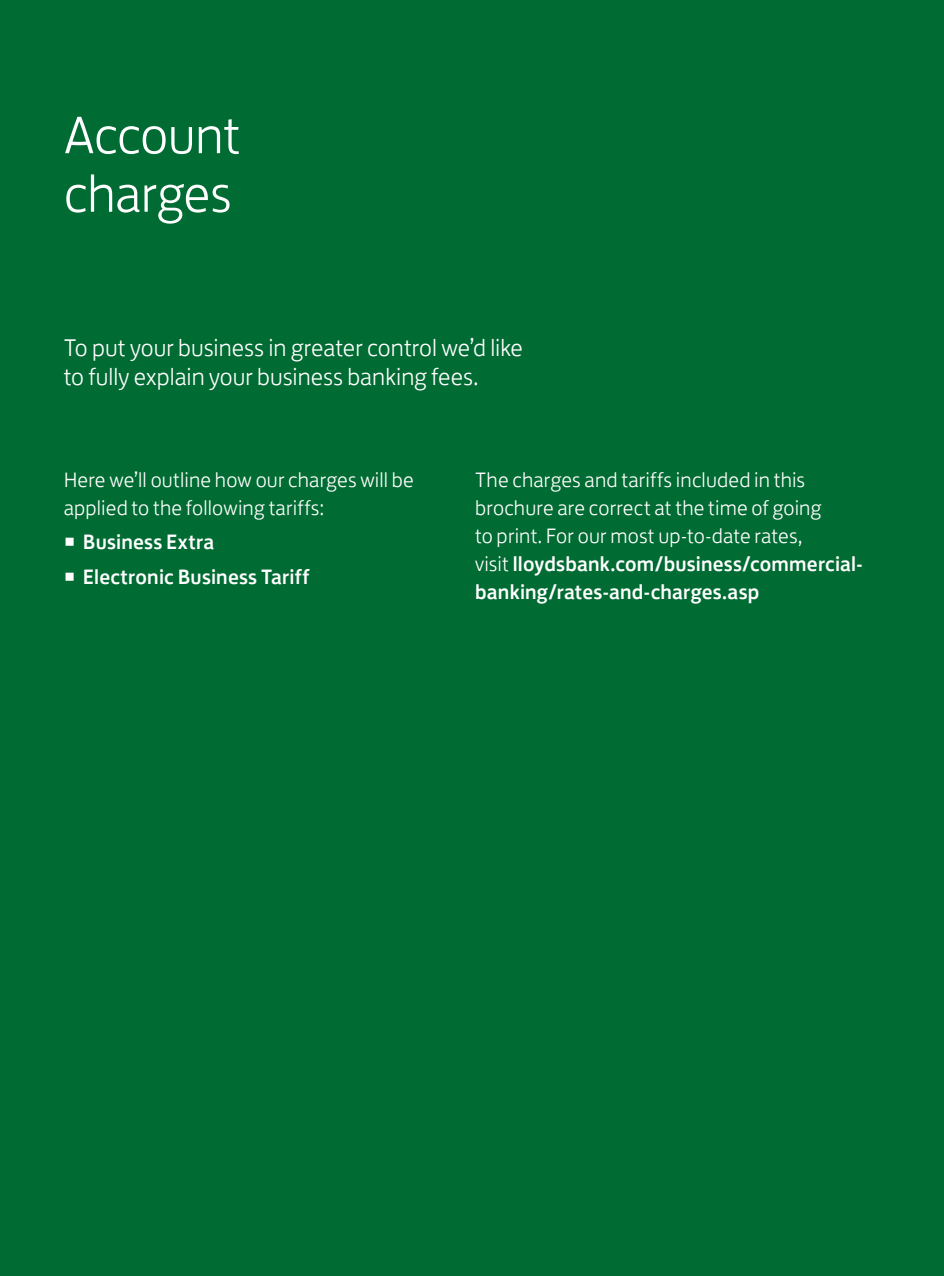
<style>
.page{position:relative;width:944px;height:1276px;background:#006b32}
.page>*{position:absolute;margin:0;border:0;box-sizing:border-box;transform-origin:0 0}
.Expressive_Text{font:300 54px/58.5px "Lloyds Bank Jack";letter-spacing:-.01em;color:#fff}
.Standfirst__Tier_2{font:300 24.75px/29.2px "Lloyds Bank Jack";color:#fff}
.Body_Copy__2_Column{font:300 21.38px/28.1px "Lloyds Bank Jack";letter-spacing:.005em;color:#fff}
.t1{font:500 21.38px "Lloyds Bank Jack";letter-spacing:.01em;color:#fff}
.s1{font-size:32.85px}
.s2{font-weight:500}
</style>
<div class="page">
<p class="Expressive_Text" style="left:64px;top:100px;width:178px">Account charges</p>
<p class="Standfirst__Tier_2" style="left:64px;top:330px;width:461px">To put your business in greater control we’d like to fully explain your business banking fees.</p>
<p class="Body_Copy__2_Column" style="left:64px;top:463px;width:352px">Here we’ll outline how our charges will be applied to the following tariffs:</p>
<p class="t1" style="left:64px;top:524px;width:152px"><span class="s1">•</span> Business Extra</p>
<p class="t1" style="left:64px;top:559px;width:247px"><span class="s1">•</span> Electronic Business Tariff</p>
<p class="Body_Copy__2_Column" style="left:475px;top:463px;width:389px">The charges and tariffs included in this brochure are correct at the time of going<br>to print. For our most up-to-date rates,<br>visit <span class="s2">lloydsbank.com/business/commercial&shy;banking/rates-and-charges.asp</span></p>
</div>
